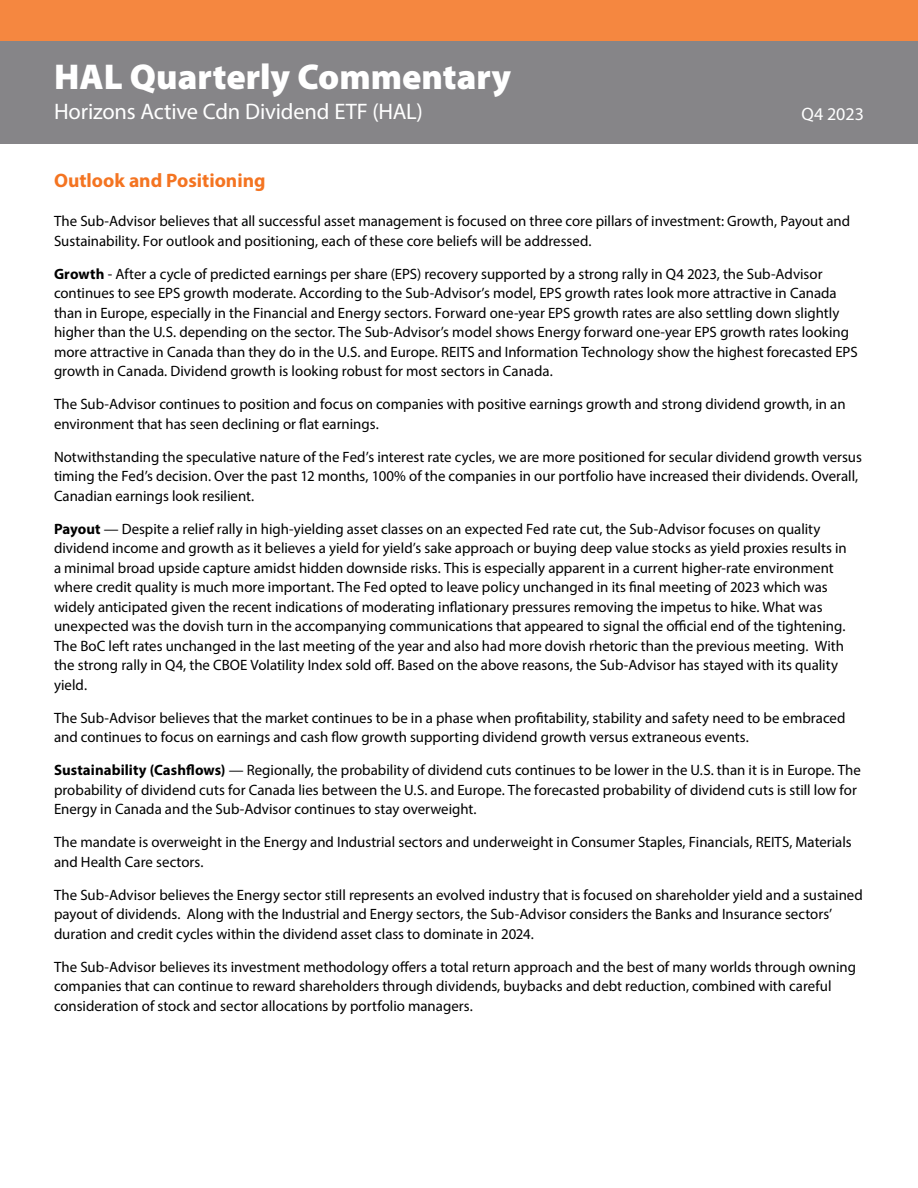
<style>
.page{position:relative;width:918px;height:1188px;background:#fff}
.page>*{position:absolute;margin:0;border:0;box-sizing:border-box;transform-origin:0 0}
.t1{font:900 36px "Myriad Pro";color:#fff}
.t2{font:22.5px "Myriad Pro";letter-spacing:-.005em;color:#fff}
.t3{font:700 19.5px "Myriad Pro";color:#f47421}
.t4{font:18px "Myriad Pro";color:#fff}
.t5{font:15px/19.5px "Myriad Pro";color:#000}
.s1{font-weight:700}
</style>
<div class="page">
<div style="left:0;top:41px;width:918px;height:103px;background:#868588"></div>
<div style="left:0;top:0;width:918px;height:41px;background:#f58740"></div>
<h1 class="t1" style="left:54px;top:53px;width:459px">HAL Quarterly Commentary</h1>
<h2 class="t2" style="left:54px;top:97px;width:370px">Horizons Active Cdn Dividend ETF (HAL)</h2>
<p class="t4" style="left:802px;top:103px;width:64px">Q4 2023</p>
<h3 class="t3" style="left:54px;top:168px;width:213px">Outlook and Positioning</h3>
<p class="t5" style="left:54px;top:211px;width:798px">The Sub-Advisor believes that all successful asset management is focused on three core pillars of investment: Growth, Payout and<br>Sustainability. For outlook and positioning, each of these core beliefs will be addressed.</p>
<p class="t5" style="left:54px;top:264px;width:805px"><span class="s1">Growth</span> - After a cycle of predicted earnings per share (EPS) recovery supported by a strong rally in Q4 2023, the Sub-Advisor continues to see EPS growth moderate. According to the Sub-Advisor’s model, EPS growth rates look more attractive in Canada than in Europe, especially in the Financial and Energy sectors. Forward one-year EPS growth rates are also settling down slightly higher than the U.S. depending on the sector. The Sub-Advisor’s model shows Energy forward one-year EPS growth rates looking more attractive in Canada than they do in the U.S. and Europe. REITS and Information Technology show the highest forecasted EPS growth in Canada. Dividend growth is looking robust for most sectors in Canada.</p>
<p class="t5" style="left:54px;top:394px;width:793px">The Sub-Advisor continues to position and focus on companies with positive earnings growth and strong dividend growth, in an environment that has seen declining or flat earnings.</p>
<p class="t5" style="left:54px;top:447px;width:809px">Notwithstanding the speculative nature of the Fed’s interest rate cycles, we are more positioned for secular dividend growth versus timing the Fed’s decision. Over the past 12 months, 100% of the companies in our portfolio have increased their dividends. Overall,<br>Canadian earnings look resilient.</p>
<p class="t5" style="left:54px;top:519px;width:794px"><span class="s1">Payout</span> — Despite a relief rally in high-yielding asset classes on an expected Fed rate cut, the Sub-Advisor focuses on quality dividend income and growth as it believes a yield for yield’s sake approach or buying deep value stocks as yield proxies results in a minimal broad upside capture amidst hidden downside risks. This is especially apparent in a current higher-rate environment where credit quality is much more important. The Fed opted to leave policy unchanged in its final meeting of 2023 which was widely anticipated given the recent indications of moderating inflationary pressures removing the impetus to hike. What was unexpected was the dovish turn in the accompanying communications that appeared to signal the official end of the tightening.<br>The BoC left rates unchanged in the last meeting of the year and also had more dovish rhetoric than the previous meeting. With the strong rally in Q4, the CBOE Volatility Index sold off. Based on the above reasons, the Sub-Advisor has stayed with its quality yield.</p>
<p class="t5" style="left:54px;top:708px;width:793px">The Sub-Advisor believes that the market continues to be in a phase when profitability, stability and safety need to be embraced and continues to focus on earnings and cash flow growth supporting dividend growth versus extraneous events.</p>
<p class="t5" style="left:54px;top:760px;width:808px"><span class="s1">Sustainability (Cashflows)</span> — Regionally, the probability of dividend cuts continues to be lower in the U.S. than it is in Europe. The probability of dividend cuts for Canada lies between the U.S. and Europe. The forecasted probability of dividend cuts is still low for<br>Energy in Canada and the Sub-Advisor continues to stay overweight.</p>
<p class="t5" style="left:54px;top:832px;width:799px">The mandate is overweight in the Energy and Industrial sectors and underweight in Consumer Staples, Financials, REITS, Materials and Health Care sectors.</p>
<p class="t5" style="left:54px;top:885px;width:810px">The Sub-Advisor believes the Energy sector still represents an evolved industry that is focused on shareholder yield and a sustained payout of dividends. Along with the Industrial and Energy sectors, the Sub-Advisor considers the Banks and Insurance sectors’ duration and credit cycles within the dividend asset class to dominate in 2024.</p>
<p class="t5" style="left:54px;top:957px;width:804px">The Sub-Advisor believes its investment methodology offers a total return approach and the best of many worlds through owning companies that can continue to reward shareholders through dividends, buybacks and debt reduction, combined with careful consideration of stock and sector allocations by portfolio managers.</p>
</div>
